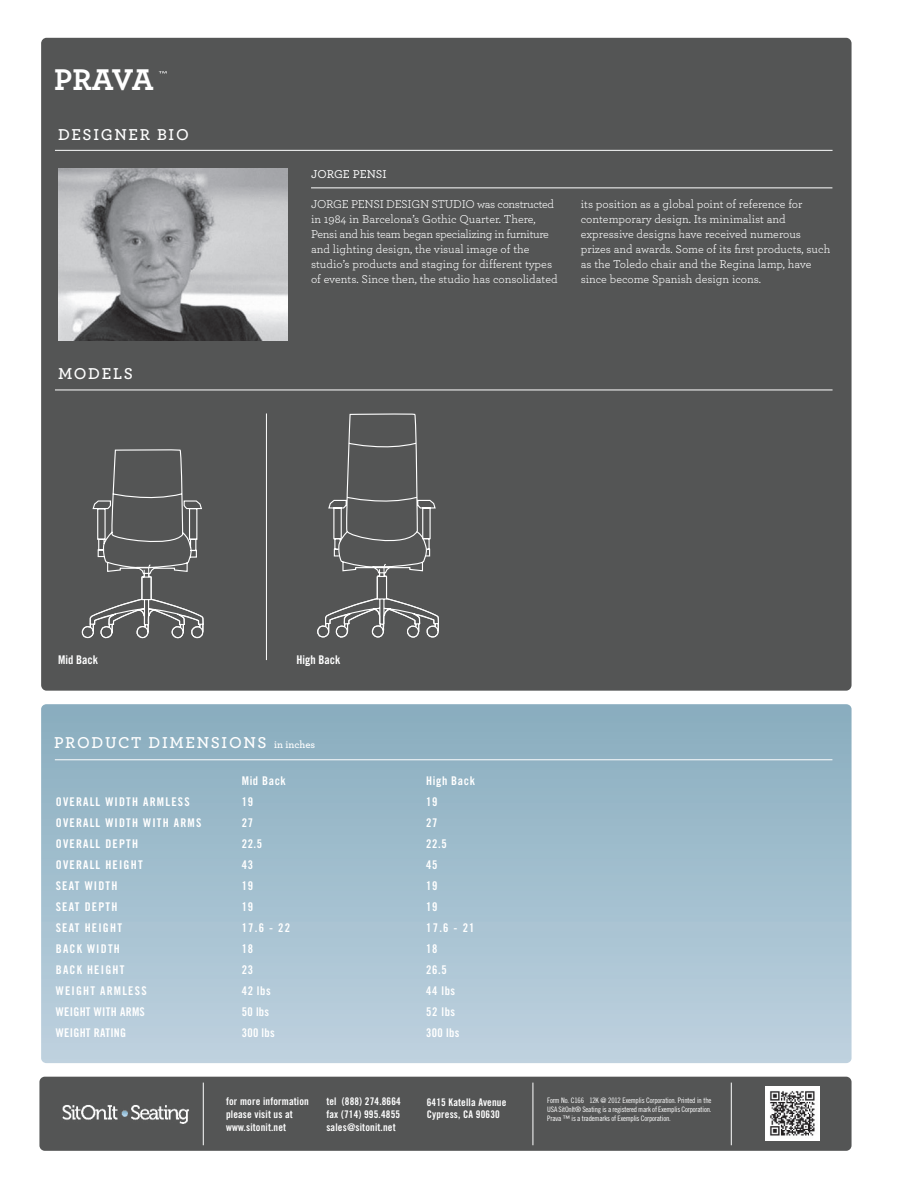
<style>
.page{position:relative;width:918px;height:1188px;background:#fff}
.page>*{position:absolute;margin:0;border:0;box-sizing:border-box;transform-origin:0 0}
.t1{font:700 31.5px "Archer";letter-spacing:-.03em;color:#fff}
.t2{font:600 16.5px "Archer";letter-spacing:.1em;color:#fff}
.t3{font:12px/15px "Archer";color:#fff}
.t4{font:12px "Trade Gothic Bold Cond Twenty";letter-spacing:.1em;color:#fff}
.t5{font:12px "Trade Gothic Bold Cond Twenty";letter-spacing:.025em;color:#fff}
.t6{font:500 12px "Archer";color:#fff}
.t7{font:12px "Trade Gothic Bold Cond Twenty";letter-spacing:.05em;color:#fff}
.t8{font:12px "Trade Gothic Bold Cond Twenty";color:#fff}
.t9{font:10.5px/12.8px "Trade Gothic Bold Cond Twenty";letter-spacing:.015em;color:#fff}
.t10{font:7.5px/9px "Trade Gothic Cond Eighteen";letter-spacing:-.025em;color:#fff;text-align:justify}
.s1{font-size:10.5px}
</style>
<div class="page">
<div style="left:39px;top:1077px;width:813px;height:74px;background:#545555;border-radius:5px"></div>
<div style="left:41px;top:38px;width:811px;height:653px;background:#545555;border-radius:6px"></div>
<div style="left:41px;top:704px;width:811px;height:359px;background:linear-gradient(to bottom,#89adbf,#bed1df);border-radius:5px"></div>
<hr style="left:203px;top:1083px;width:1px;height:62px;background:#fff">
<hr style="left:533px;top:1083px;width:1px;height:62px;background:#fff">
<hr style="left:731px;top:1083px;width:1px;height:62px;background:#fff">
<img style="left:62px;top:1105px;width:127px;height:19px">
<hr style="left:55px;top:759px;width:777px;height:1px;background:#fff">
<svg style="left:159px;top:71px;width:8px;height:2px"></svg>
<hr style="left:311px;top:187px;width:521px;height:1px;background:#fff">
<img style="left:58px;top:169px;width:230px;height:172px">
<hr style="left:55px;top:390px;width:778px;height:1px;background:#fff">
<hr style="left:266px;top:413px;width:1px;height:247px;background:#fff">
<svg style="left:81px;top:449px;width:123px;height:190px"></svg>
<svg style="left:317px;top:413px;width:122px;height:225px"></svg>
<img style="left:766px;top:1087px;width:54px;height:54px">
<hr style="left:55px;top:150px;width:778px;height:1px;background:#fff">
<h1 class="t1" style="left:54px;top:60px;width:101px">PRAVA</h1>
<h2 class="t2" style="left:58px;top:124px;width:132px">DESIGNER BIO</h2>
<h2 class="t2" style="left:58px;top:364px;width:76px">MODELS</h2>
<p class="t6" style="left:311px;top:167px;width:77px">JORGE PENSI</p>
<p class="t3" style="left:311px;top:197px;width:248px">JORGE PENSI DESIGN STUDIO was constructed in 1984 in Barcelona’s Gothic Quarter. There, Pensi and his team began specializing in furniture and lighting design, the visual image of the studio’s products and staging for different types of events. Since then, the studio has consolidated</p>
<p class="t3" style="left:581px;top:197px;width:251px">its position as a global point of reference for contemporary design. Its minimalist and expressive designs have received numerous prizes and awards. Some of its first products, such as the Toledo chair and the Regina lamp, have since become Spanish design icons.</p>
<p class="t4" style="left:58px;top:653px;width:41px">Mid Back</p>
<p class="t8" style="left:296px;top:653px;width:45px">High Back</p>
<h2 class="t2" style="left:54px;top:732px;width:263px">PRODUCT DIMENSIONS <span class="s1">in inches</span></h2>
<p class="t4" style="left:242px;top:773px;width:46px">Mid Back</p>
<p class="t7" style="left:426px;top:773px;width:50px">High Back</p>
<p class="t4" style="left:56px;top:794px;width:135px">OVERALL WIDTH ARMLESS</p>
<p class="t4" style="left:242px;top:794px;width:13px">19</p>
<p class="t4" style="left:426px;top:794px;width:13px">19</p>
<p class="t4" style="left:56px;top:815px;width:147px">OVERALL WIDTH WITH ARMS</p>
<p class="t4" style="left:242px;top:815px;width:13px">27</p>
<p class="t4" style="left:426px;top:815px;width:13px">27</p>
<p class="t4" style="left:56px;top:836px;width:84px">OVERALL DEPTH</p>
<p class="t4" style="left:242px;top:836px;width:22px">22.5</p>
<p class="t4" style="left:426px;top:836px;width:22px">22.5</p>
<p class="t4" style="left:56px;top:857px;width:88px">OVERALL HEIGHT</p>
<p class="t4" style="left:242px;top:857px;width:13px">43</p>
<p class="t4" style="left:426px;top:857px;width:13px">45</p>
<p class="t4" style="left:56px;top:878px;width:63px">SEAT WIDTH</p>
<p class="t4" style="left:242px;top:878px;width:13px">19</p>
<p class="t4" style="left:426px;top:878px;width:13px">19</p>
<p class="t4" style="left:56px;top:899px;width:63px">SEAT DEPTH</p>
<p class="t4" style="left:242px;top:899px;width:13px">19</p>
<p class="t4" style="left:426px;top:899px;width:13px">19</p>
<p class="t4" style="left:56px;top:920px;width:68px">SEAT HEIGHT</p>
<p class="t4" style="left:242px;top:920px;width:50px">17.6 - 22</p>
<p class="t4" style="left:426px;top:920px;width:50px">17.6 - 21</p>
<p class="t4" style="left:56px;top:941px;width:66px">BACK WIDTH</p>
<p class="t4" style="left:242px;top:941px;width:13px">18</p>
<p class="t4" style="left:426px;top:941px;width:13px">18</p>
<p class="t4" style="left:56px;top:962px;width:70px">BACK HEIGHT</p>
<p class="t4" style="left:242px;top:962px;width:13px">23</p>
<p class="t4" style="left:426px;top:962px;width:22px">26.5</p>
<p class="t4" style="left:56px;top:983px;width:92px">WEIGHT ARMLESS</p>
<p class="t4" style="left:242px;top:983px;width:30px">42 lbs</p>
<p class="t4" style="left:426px;top:983px;width:30px">44 lbs</p>
<p class="t5" style="left:56px;top:1004px;width:91px">WEIGHT WITH ARMS</p>
<p class="t4" style="left:242px;top:1004px;width:29px">50 lbs</p>
<p class="t4" style="left:426px;top:1004px;width:30px">52 lbs</p>
<p class="t5" style="left:56px;top:1025px;width:72px">WEIGHT RATING</p>
<p class="t4" style="left:242px;top:1025px;width:35px">300 lbs</p>
<p class="t4" style="left:426px;top:1025px;width:35px">300 lbs</p>
<p class="t9" style="left:226px;top:1095px;width:84px">for more information please visit us at www.sitonit.net</p>
<p class="t9" style="left:326px;top:1095px;width:76px;text-align:justify">tel (888) 274.8664 fax (714) 995.4855 sales@sitonit.net</p>
<p class="t9" style="left:427px;top:1095px;width:81px">6415 Katella Avenue<br>Cypress, CA 90630</p>
<p class="t10" style="left:547px;top:1096px;width:166px">Form No. C166 12K @ 2012 Exemplis Corporation. Printed in the USA SitOnIt® Seating is a registered mark of Exemplis Corporation.<br>Prava ™ is a trademarks of Exemplis Corporation.</p>
</div>
